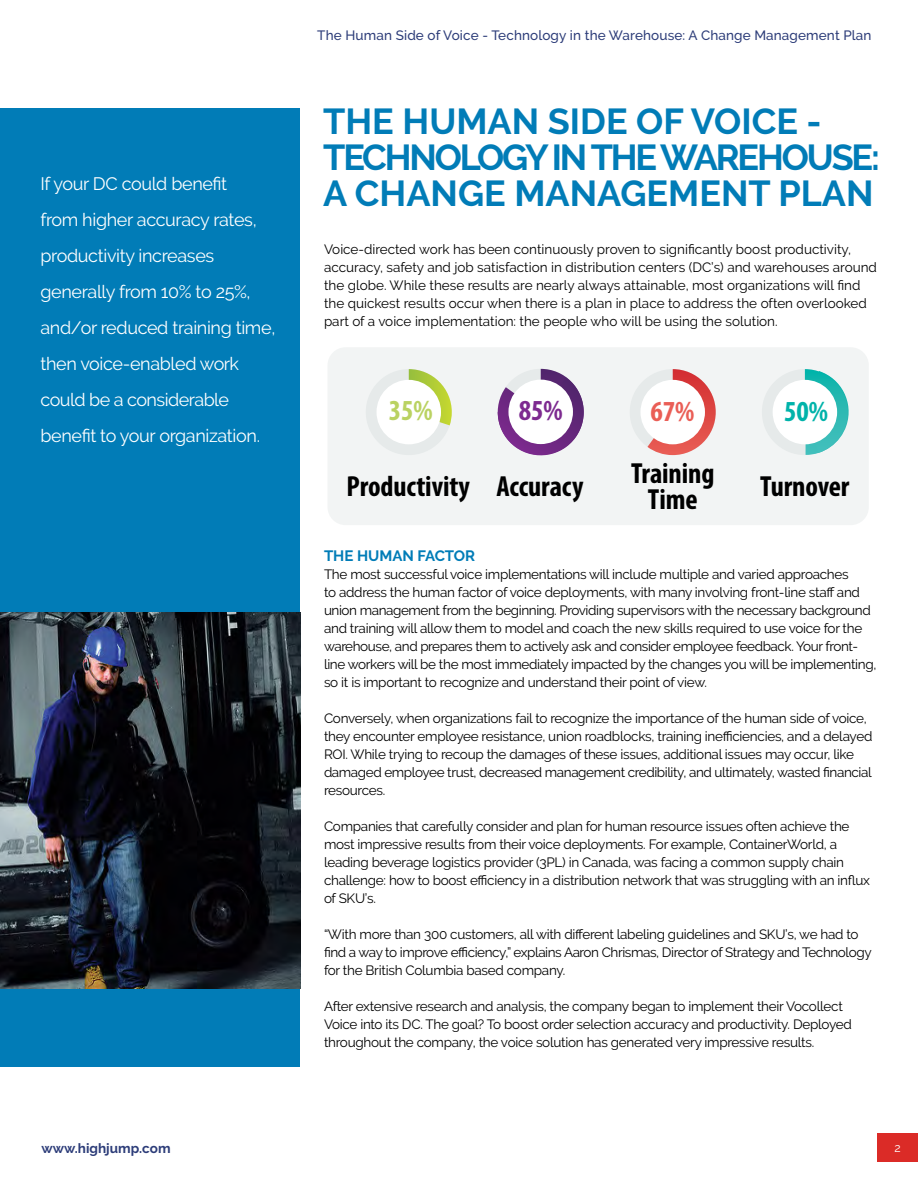
<style>
.page{position:relative;width:918px;height:1188px;background:#fff}
.page>*{position:absolute;margin:0;border:0;box-sizing:border-box;transform-origin:0 0}
.t1{font:700 36px/36px "Raleway";color:#017cb7}
.t2{font:700 condensed 29.1px/26.1px "Myriad Pro";letter-spacing:-.005em;color:#000;text-align:center}
.t3{font:700 condensed 29.1px "Myriad Pro";color:#bad262}
.t4{font:700 condensed 29.1px "Myriad Pro";color:#7d2a90}
.t5{font:700 condensed 29.1px "Myriad Pro";color:#ea5e56}
.t6{font:700 condensed 29.1px "Myriad Pro";color:#00b3aa}
.t7{font:18px/36px "Raleway";letter-spacing:-.02em;color:#fff}
.t8{font:700 15px "Raleway";color:#017cb7}
.t9{font:13.5px/18px "Raleway";letter-spacing:-.02em;color:#000}
.t10{font:13.5px/18px "Raleway";color:#000}
.t11{font:500 13.5px "Raleway";letter-spacing:.01em;color:#2d3d79}
.t12{font:700 13.5px "Raleway";color:#2d3d79}
.t13{font:12px "Raleway";color:#fff}
</style>
<div class="page">
<div style="left:878px;top:1133px;width:40px;height:28px;background:#db2b27"></div>
<div style="left:0;top:108px;width:300px;height:504px;background:#017cb7"></div>
<div style="left:0;top:612px;width:300px;height:454px;background:#017cb7"></div>
<img style="left:0;top:612px;width:300px;height:377px">
<div style="left:328px;top:347px;width:541px;height:178px;background:#f2f4f4;border-radius:18px"></div>
<div style="left:366px;top:369px;width:86px;height:86px;background:#e6eaea;border-radius:50%"></div>
<svg style="left:409px;top:369px;width:43px;height:56px"></svg>
<div style="left:377px;top:380px;width:64px;height:64px;background:#fff;border-radius:50%"></div>
<div style="left:762px;top:369px;width:86px;height:86px;background:#e6eaea;border-radius:50%"></div>
<svg style="left:805px;top:369px;width:44px;height:86px"></svg>
<div style="left:773px;top:380px;width:64px;height:64px;background:#fff;border-radius:50%"></div>
<div style="left:630px;top:369px;width:86px;height:86px;background:#e6eaea;border-radius:50%"></div>
<svg style="left:647px;top:369px;width:69px;height:86px"></svg>
<div style="left:640px;top:380px;width:65px;height:64px;background:#fff;border-radius:50%"></div>
<svg style="left:497px;top:369px;width:87px;height:87px"></svg>
<div style="left:508px;top:380px;width:65px;height:64px;background:#fff;border-radius:50%"></div>
<h3 class="t7" style="left:40px;top:166px;width:236px">If your DC could benefit<br>from higher accuracy rates, productivity increases generally from 10% to 25%, and/or reduced training time, then voice-enabled work could be a considerable benefit to your organization.</h3>
<p class="t11" style="left:317px;top:27px;width:556px">The Human Side of Voice - Technology in the Warehouse: A Change Management Plan</p>
<h1 class="t1" style="left:323px;top:104px;width:558px">THE HUMAN SIDE OF VOICE -<br>TECHNOLOGY IN THE WAREHOUSE:<br>A CHANGE MANAGEMENT PLAN</h1>
<p class="t10" style="left:324px;top:240px;width:555px">Voice-directed work has been continuously proven to significantly boost productivity, accuracy, safety and job satisfaction in distribution centers (DC’s) and warehouses around the globe. While these results are nearly always attainable, most organizations will find the quickest results occur when there is a plan in place to address the often overlooked part of a voice implementation: the people who will be using the solution.</p>
<h2 class="t3" style="left:389px;top:393px;width:45px">35%</h2>
<h2 class="t4" style="left:519px;top:392px;width:45px">85%</h2>
<h2 class="t5" style="left:651px;top:393px;width:45px">67%</h2>
<h2 class="t6" style="left:784px;top:393px;width:45px">50%</h2>
<h2 class="t2" style="left:347px;top:473px;width:238px">Productivity Accuracy</h2>
<h2 class="t2" style="left:631px;top:460px;width:85px">Training<br>Time</h2>
<h2 class="t2" style="left:760px;top:473px;width:91px">Turnover</h2>
<p class="t8" style="left:324px;top:547px;width:153px">THE HUMAN FACTOR</p>
<p class="t9" style="left:324px;top:565px;width:554px">The most successful voice implementations will include multiple and varied approaches<br>to address the human factor of voice deployments, with many involving front-line staff and union management from the beginning. Providing supervisors with the necessary background and training will allow them to model and coach the new skills required to use voice for the warehouse, and prepares them to actively ask and consider employee feedback. Your front&shy;line workers will be the most immediately impacted by the changes you will be implementing, so it is important to recognize and understand their point of view.</p>
<p class="t9" style="left:324px;top:709px;width:550px">Conversely, when organizations fail to recognize the importance of the human side of voice, they encounter employee resistance, union roadblocks, training inefficiencies, and a delayed ROI. While trying to recoup the damages of these issues, additional issues may occur, like damaged employee trust, decreased management credibility, and ultimately, wasted financial resources.</p>
<p class="t9" style="left:324px;top:817px;width:548px">Companies that carefully consider and plan for human resource issues often achieve the most impressive results from their voice deployments. For example, ContainerWorld, a leading beverage logistics provider (3PL) in Canada, was facing a common supply chain challenge: how to boost efficiency in a distribution network that was struggling with an influx of SKU’s.</p>
<p class="t9" style="left:324px;top:925px;width:549px">“With more than 300 customers, all with different labeling guidelines and SKU’s, we had to find a way to improve efficiency,” explains Aaron Chrismas, Director of Strategy and Technology for the British Columbia based company.</p>
<p class="t9" style="left:324px;top:997px;width:529px">After extensive research and analysis, the company began to implement their Vocollect<br>Voice into its DC. The goal? To boost order selection accuracy and productivity. Deployed throughout the company, the voice solution has generated very impressive results.</p>
<p class="t12" style="left:42px;top:1141px;width:131px">www.highjump.com</p>
<p class="t13" style="left:894px;top:1141px;width:8px">2</p>
</div>
